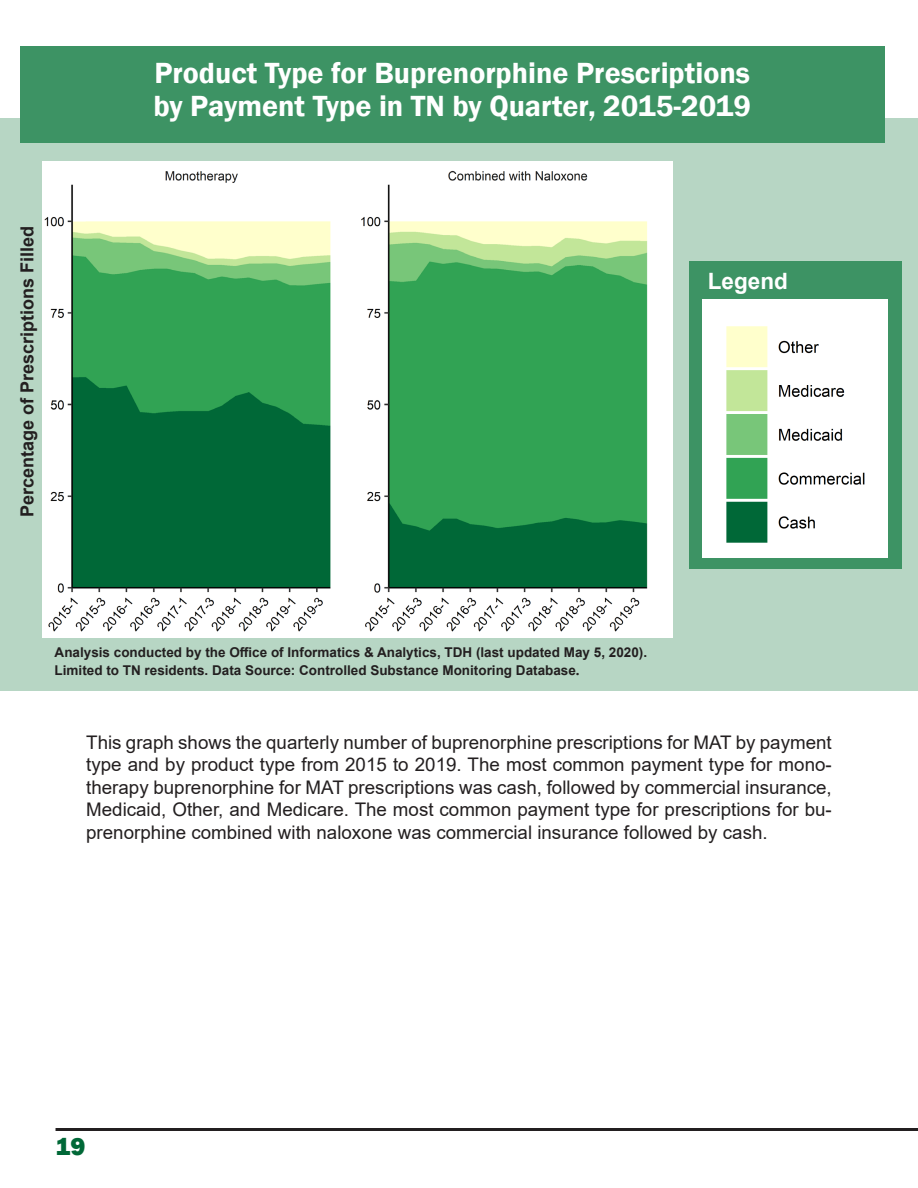
<style>
.page{position:relative;width:918px;height:1188px;background:#fff}
.page>*{position:absolute;margin:0;border:0;box-sizing:border-box;transform-origin:0 0}
.t1{font:600 30px "Franklin Gothic";color:#fff}
.t2{font:800 25.5px "Franklin Gothic";color:#006837}
.t3{font:700 22.5px "Arial";color:#fff}
.t4{font:18.75px/22.5px "Arial";color:#231f20;text-align:justify}
.t5{font:700 18px "Arial";color:#231f20}
.t6{font:700 13.5px "Arial";color:#231f20}
.s1{font-family:"Times New Roman";font-size:15px}
</style>
<div class="page">
<hr style="left:56px;top:1128px;width:862px;height:3px;background:#231f20">
<div style="left:0;top:119px;width:918px;height:572px;background:#b7d6c4"></div>
<img style="left:42px;top:162px;width:630px;height:476px">
<div style="left:21px;top:46px;width:864px;height:97px;background:#3d9364"></div>
<div style="left:689px;top:262px;width:212px;height:307px;background:#3d9364"></div>
<img style="left:703px;top:300px;width:184px;height:258px">
<p class="t5" style="left:14px;top:517px;width:293px;rotate:-90deg">Percentage of Prescriptions Filled</p>
<p class="t1" style="left:154px;top:54px;width:597px">Product Type for Buprenorphine Prescriptions</p>
<p class="t1" style="left:153px;top:87px;width:599px">by Payment Type in TN by Quarter, 2015-2019</p>
<p class="t3" style="left:708px;top:265px;width:82px">Legend</p>
<p class="t6" style="left:55px;top:643px;width:594px">Analysis conducted by the Office of Informatics &amp; Analytics, TDH (last updated May 5, 2020).</p>
<p class="t6" style="left:55px;top:661px;width:527px">Limited to TN residents. Data Source: Controlled Substance Monitoring Database<span class="s1">.</span></p>
<p class="t4" style="left:86px;top:731px;width:747px">This graph shows the quarterly number of buprenorphine prescriptions for MAT by payment type and by product type from 2015 to 2019. The most common payment type for mono&shy;therapy buprenorphine for MAT prescriptions was cash, followed by commercial insurance, Medicaid, Other, and Medicare. The most common payment type for prescriptions for bu&shy;prenorphine combined with naloxone was commercial insurance followed by cash.</p>
<h2 class="t2" style="left:56px;top:1129px;width:31px">19</h2>
</div>
